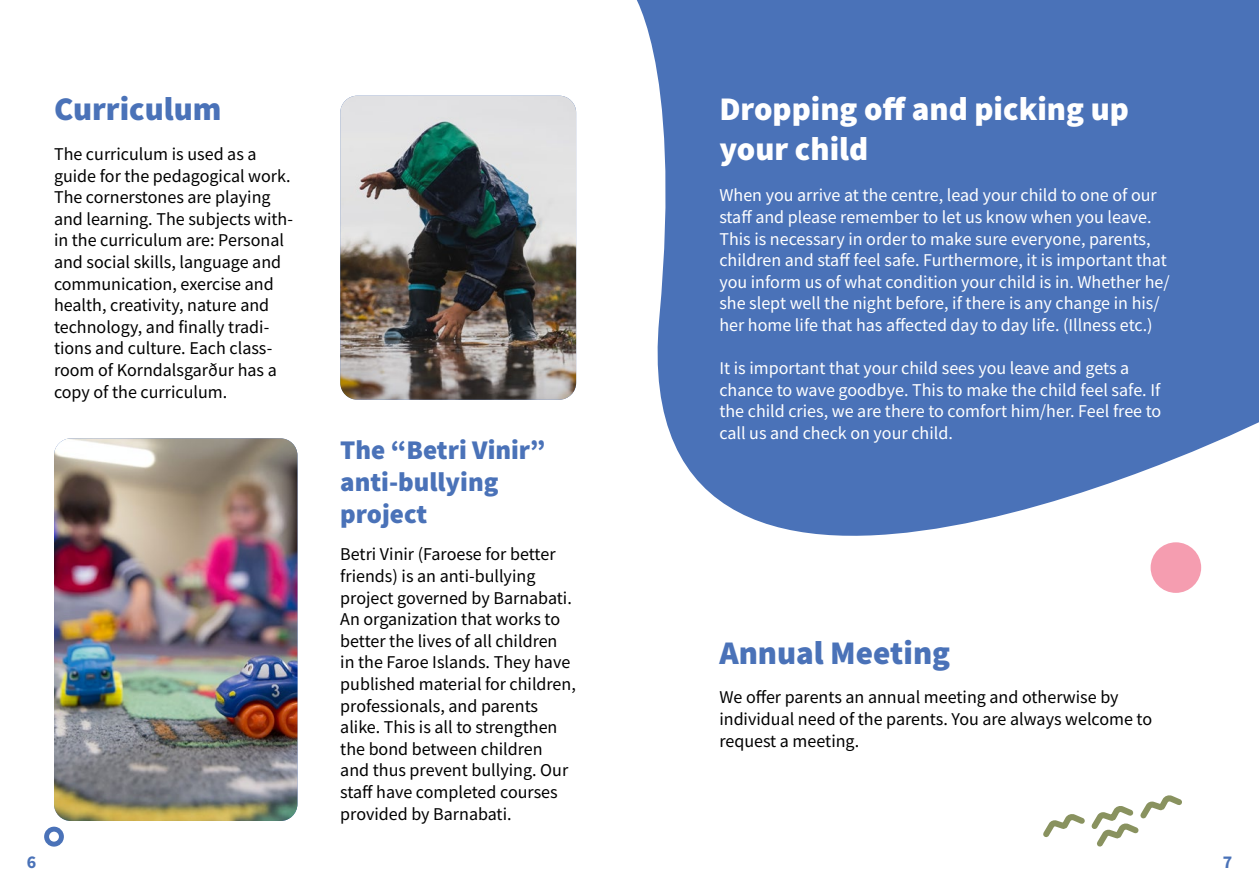
<style>
.page{position:relative;width:1259px;height:893px;background:#fff}
.page>*{position:absolute;margin:0;border:0;box-sizing:border-box;transform-origin:0 0}
.t1{font:900 33px/39.6px "Source Sans Pro";color:#fff}
.t2{font:900 33px "Source Sans Pro";color:#4a72b8}
.t3{font:900 27px/32.4px "Source Sans Pro";color:#4a72b8}
.t4{font:18px/21.6px "Source Sans Pro";color:#000}
.t5{font:18px/21.6px "Source Sans Pro";color:#fff}
.t6{font:700 18px "Source Sans Pro";color:#4a72b8}
</style>
<div class="page">
<svg style="left:637px;top:0;width:622px;height:593px;fill:#4a72b8"></svg>
<svg style="left:44px;top:827px;width:20px;height:20px"></svg>
<img style="left:340px;top:96px;width:236px;height:304px">
<img style="left:54px;top:438px;width:243px;height:383px">
<svg style="left:1043px;top:795px;width:139px;height:52px"></svg>
<div style="left:1150px;top:542px;width:51px;height:51px;background:#f59db0;border-radius:50%"></div>
<h1 class="t2" style="left:54px;top:87px;width:169px">Curriculum</h1>
<p class="t4" style="left:54px;top:143px;width:240px">The curriculum is used as a guide for the pedagogical work.<br>The cornerstones are playing and learning. The subjects with&shy;in the curriculum are: Personal and social skills, language and communication, exercise and health, creativity, nature and technology, and finally tradi&shy;tions and culture. Each class&shy;room of Korndalsgarður has a copy of the curriculum.</p>
<h2 class="t3" style="left:340px;top:433px;width:207px">The “Betri Vinir” anti-bullying project</h2>
<p class="t4" style="left:340px;top:543px;width:237px">Betri Vinir (Faroese for better friends) is an anti-bullying project governed by Barnabati.<br>An organization that works to better the lives of all children in the Faroe Islands. They have published material for children, professionals, and parents alike. This is all to strengthen the bond between children and thus prevent bullying. Our staff have completed courses provided by Barnabati.</p>
<h1 class="t1" style="left:719px;top:89px;width:411px">Dropping off and picking up your child</h1>
<p class="t5" style="left:719px;top:184px;width:452px">When you arrive at the centre, lead your child to one of our staff and please remember to let us know when you leave.<br>This is necessary in order to make sure everyone, parents, children and staff feel safe. Furthermore, it is important that you inform us of what condition your child is in. Whether he/ she slept well the night before, if there is any change in his/ her home life that has affected day to day life. (Illness etc.)</p>
<p class="t5" style="left:719px;top:357px;width:443px">It is important that your child sees you leave and gets a chance to wave goodbye. This to make the child feel safe. If the child cries, we are there to comfort him/her. Feel free to call us and check on your child.</p>
<h1 class="t2" style="left:719px;top:630px;width:232px">Annual Meeting</h1>
<p class="t4" style="left:719px;top:687px;width:434px">We offer parents an annual meeting and otherwise by individual need of the parents. You are always welcome to request a meeting.</p>
<p class="t6" style="left:27px;top:850px;width:11px">6</p>
<p class="t6" style="left:1222px;top:850px;width:11px">7</p>
</div>
